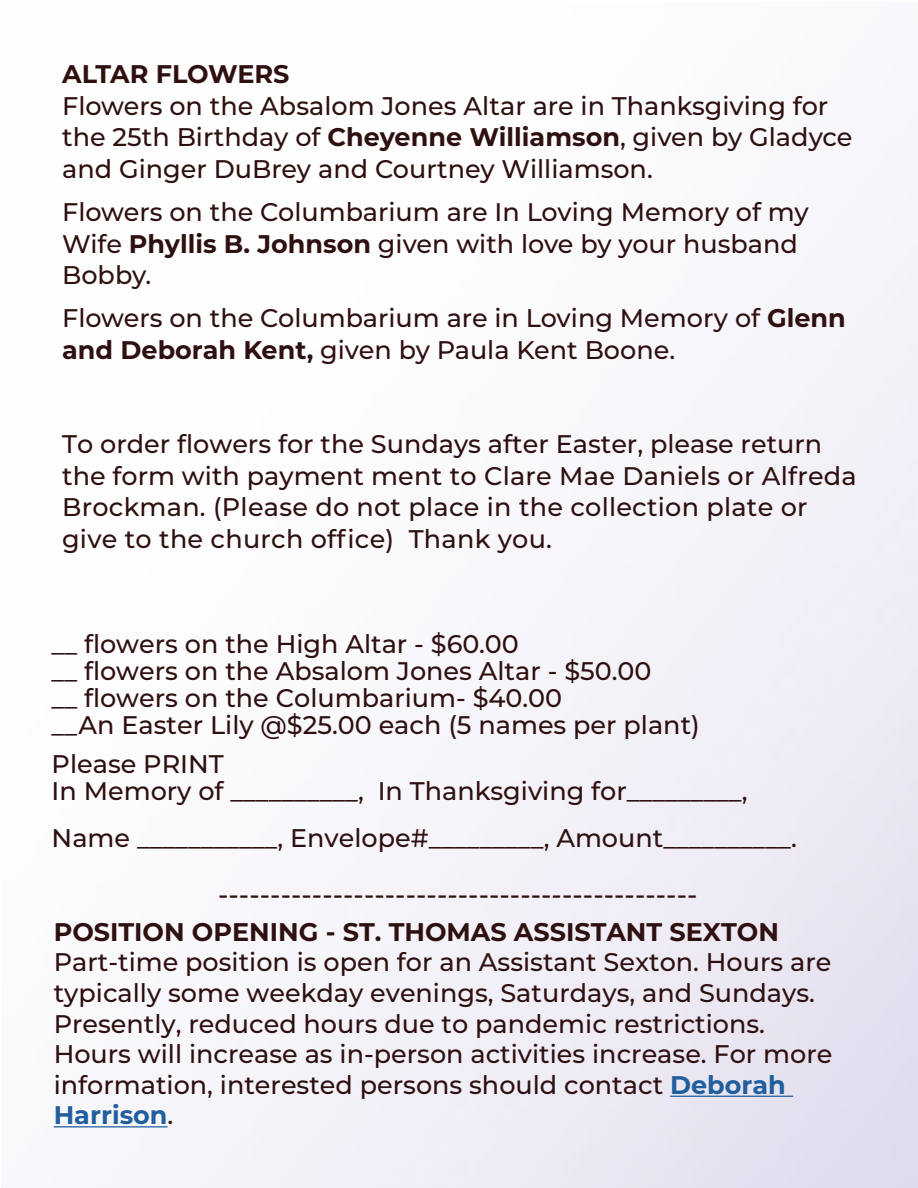
<style>
.page{position:relative;width:918px;height:1188px;background:#fff}
.page>*{position:absolute;margin:0;border:0;box-sizing:border-box;transform-origin:0 0}
.t1{font:500 27px "Montserrat";color:#2f1010}
.t2{font:500 25.5px/31.5px "Montserrat";color:#2f1010}
.t3{font:700 25.5px "Montserrat";color:#2f1010}
.s1{font-weight:700}
.s2{font-weight:700;color:#215e9e}
</style>
<div class="page">
<hr style="left:670px;top:1096px;width:123px;height:1px;background:#215e9e">
<hr style="left:54px;top:1126px;width:114px;height:1px;background:#215e9e">
<p class="t3" style="left:62px;top:56px;width:229px">ALTAR FLOWERS</p>
<p class="t2" style="left:62px;top:89px;width:792px">Flowers on the Absalom Jones Altar are in Thanksgiving for the 25th Birthday of <span class="s1">Cheyenne Williamson</span>, given by Gladyce and Ginger DuBrey and Courtney Williamson.</p>
<p class="t2" style="left:62px;top:195px;width:748px">Flowers on the Columbarium are In Loving Memory of my<br>Wife <span class="s1">Phyllis B. Johnson</span> given with love by your husband<br>Bobby.</p>
<p class="t2" style="left:62px;top:302px;width:785px">Flowers on the Columbarium are in Loving Memory of <span class="s1">Glenn and Deborah Kent,</span> given by Paula Kent Boone.</p>
<p class="t2" style="left:62px;top:428px;width:796px">To order flowers for the Sundays after Easter, please return the form with payment ment to Clare Mae Daniels or Alfreda Brockman. (Please do not place in the collection plate or give to the church office) Thank you.</p>
<p class="t2" style="left:52px;top:630px;width:650px;line-height:27px">__ flowers on the High Altar - $60.00<br>__ flowers on the Absalom Jones Altar - $50.00<br>__ flowers on the Columbarium- $40.00<br>__An Easter Lily @$25.00 each (5 names per plant)</p>
<p class="t2" style="left:52px;top:750px;width:698px;line-height:27px">Please PRINT<br>In Memory of __________, In Thanksgiving for_________,</p>
<p class="t2" style="left:52px;top:821px;width:747px">Name ___________, Envelope#_________, Amount__________.</p>
<p class="t1" style="left:218px;top:875px;width:481px">----------------------------------------------</p>
<p class="t3" style="left:54px;top:913px;width:727px">POSITION OPENING - ST. THOMAS ASSISTANT SEXTON</p>
<p class="t2" style="left:54px;top:946px;width:780px;line-height:30.6px">Part-time position is open for an Assistant Sexton. Hours are typically some weekday evenings, Saturdays, and Sundays.<br>Presently, reduced hours due to pandemic restrictions.<br>Hours will increase as in-person activities increase. For more information, interested persons should contact <span class="s2">Deborah Harrison</span>.</p>
</div>
